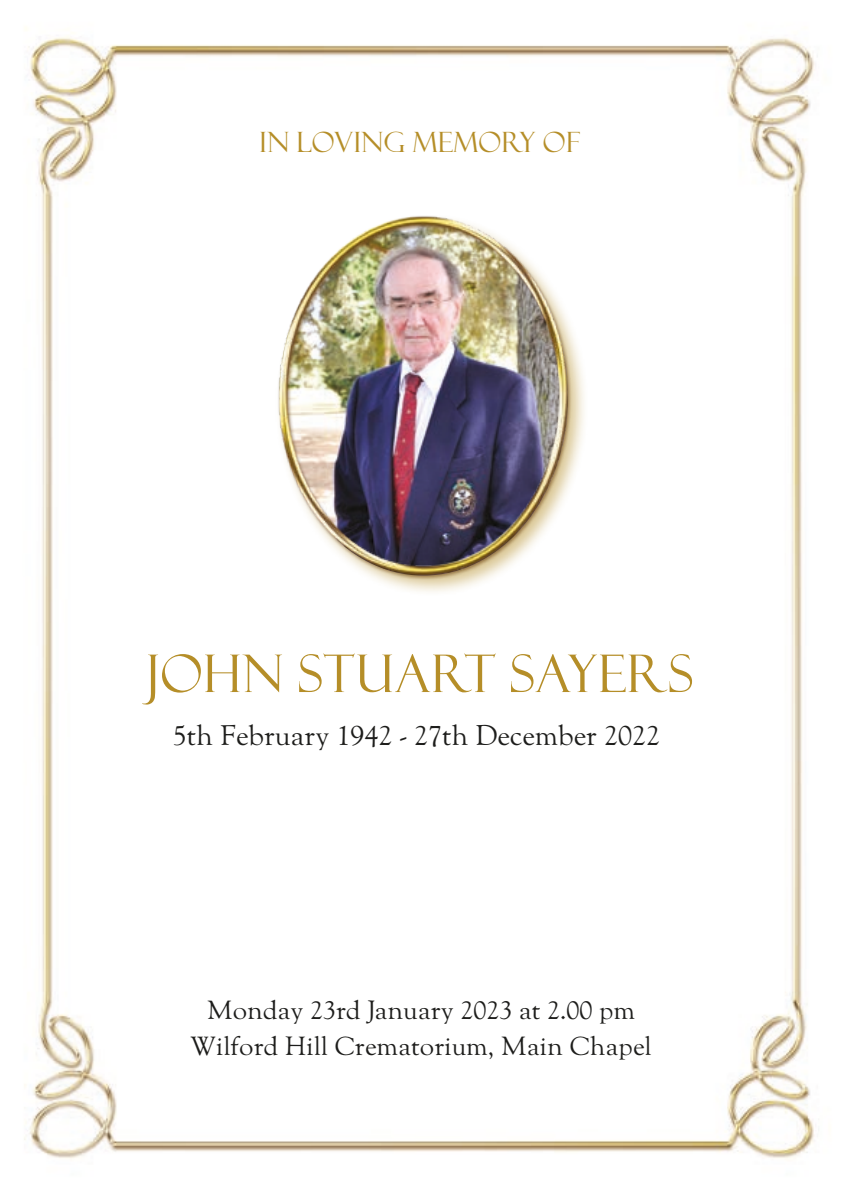
<style>
.page{position:relative;width:842px;height:1191px;background:#fff}
.page>*{position:absolute;margin:0;border:0;box-sizing:border-box;transform-origin:0 0}
.t1{font:52px "Felix Titling";letter-spacing:.01em;color:#b58e28}
.t2{font:28px "LTC Goudy Oldstyle Pro";color:#1d1d1b}
.t3{font:28px "Felix Titling";letter-spacing:.01em;color:#b58e28}
.t4{font:26px/36px "LTC Goudy Oldstyle Pro";color:#1d1d1b;text-align:center}
</style>
<div class="page">
<img style="left:24px;top:28px;width:791px;height:1131px">
<div style="left:275px;top:214px;width:314px;height:383px;background:#b58e28;opacity:.5"></div>
<img style="left:272px;top:209px;width:303px;height:373px">
<p class="t3" style="left:259px;top:126px;width:322px">IN LOVING MEMORY OF</p>
<h1 class="t1" style="left:146px;top:644px;width:548px">JOHN STUART SAYERS</h1>
<p class="t2" style="left:173px;top:719px;width:489px">5th February 1942 - 27th December 2022</p>
<p class="t4" style="left:190px;top:992px;width:463px">Monday 23rd January 2023 at 2.00 pm<br>Wilford Hill Crematorium, Main Chapel</p>
</div>
